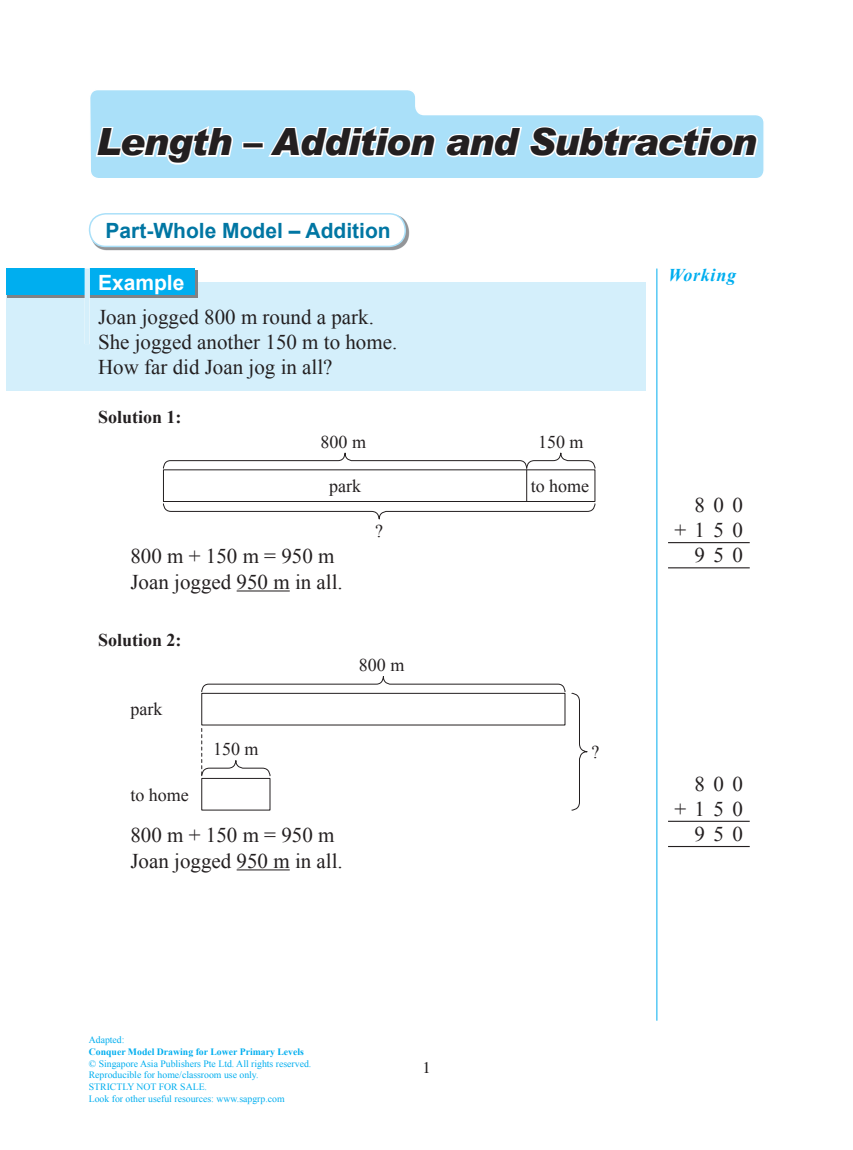
<style>
.page{position:relative;width:853px;height:1150px;background:#fff}
.page>*{position:absolute;margin:0;border:0;box-sizing:border-box;transform-origin:0 0}
.t1{font:italic 900 37.5px "Arial";letter-spacing:-.03em;color:#231f20}
.Sol_text{font:21px/34.2px "Times New Roman";color:#231f20}
.text{font:700 21px "Arial";color:#0076a3}
.text-2{font:21px "Times New Roman";letter-spacing:.4em;color:#231f20}
.t2{font:18px "Times New Roman";color:#231f20}
.Solution{font:700 18px "Times New Roman";color:#231f20}
.text-3{font:italic 700 18px "Times New Roman";letter-spacing:.04em;color:#00aeef}
.t3{font:9.75px "Times New Roman";color:#00aeef}
.t4{font:700 9.75px "Times New Roman";color:#00aeef}
.s1{font-family:"Arial";font-weight:700;color:#fff}
</style>
<div class="page">
<svg style="left:88px;top:90px;width:676px;height:446px"></svg>
<svg style="left:94px;top:123px;width:141px;height:44px"></svg>
<div style="left:242px;top:142px;width:22px;height:7px;border:3px solid #fff"></div>
<svg style="left:266px;top:90px;width:171px;height:69px"></svg>
<svg style="left:443px;top:123px;width:316px;height:36px"></svg>
<hr style="left:237px;top:590px;width:53px;height:1px;background:#231f20">
<hr style="left:237px;top:869px;width:53px;height:1px;background:#231f20">
<div style="left:7px;top:282px;width:639px;height:108px;background:#d4effb"></div>
<div style="left:7px;top:271px;width:190px;height:27px;background:#808285"></div>
<div style="left:7px;top:268px;width:188px;height:27px;background:#00aeef"></div>
<svg style="left:84px;top:266px;width:7px;height:78px"></svg>
<hr style="left:85px;top:268px;width:4px;height:76px;background:#d4effb">
<svg style="left:163px;top:453px;width:432px;height:16px"></svg>
<svg style="left:163px;top:503px;width:432px;height:17px"></svg>
<div style="left:163px;top:469px;width:432px;height:33px;border:1px solid #231f20"></div>
<hr style="left:526px;top:470px;width:1px;height:31px;background:#231f20">
<svg style="left:201px;top:676px;width:364px;height:16px"></svg>
<svg style="left:201px;top:728px;width:70px;height:48px"></svg>
<div style="left:201px;top:693px;width:364px;height:32px;border:1px solid #231f20"></div>
<div style="left:201px;top:778px;width:69px;height:32px;border:1px solid #231f20"></div>
<svg style="left:571px;top:692px;width:17px;height:119px"></svg>
<hr style="left:656px;top:268px;width:1px;height:752px;background:#00aeef">
<hr style="left:668px;top:542px;width:81px;height:1px;background:#231f20">
<hr style="left:668px;top:567px;width:81px;height:1px;background:#231f20">
<svg style="left:89px;top:214px;width:321px;height:37px"></svg>
<div style="left:90px;top:214px;width:315px;height:32px;background:#fff;border-radius:16px"></div>
<div style="left:89px;top:213px;width:317px;height:34px;border:2px solid #aae0f9;border-radius:16px"></div>
<hr style="left:668px;top:820px;width:81px;height:2px;background:#231f20">
<hr style="left:668px;top:846px;width:81px;height:1px;background:#231f20">
<p class="t1" style="left:96px;top:119px;width:662px">Length – Addition and Subtraction</p>
<p class="text" style="left:105px;top:217px;width:287px">Part-Whole Model – Addition</p>
<p class="Sol_text" style="left:98px;top:265px;width:277px"><span class="s1">Example<br></span>Joan jogged 800 m round a park.</p>
<p class="Sol_text" style="left:98px;top:329px;width:301px;line-height:25.2px">She jogged another 150 m to home.<br>How far did Joan jog in all?</p>
<p class="Solution" style="left:98px;top:404px;width:85px">Solution 1:</p>
<p class="t2" style="left:320px;top:429px;width:47px">800 m</p>
<p class="t2" style="left:538px;top:429px;width:47px">150 m</p>
<p class="t2" style="left:329px;top:474px;width:33px">park</p>
<p class="t2" style="left:530px;top:474px;width:60px">to home</p>
<p class="Sol_text" style="left:130px;top:539px;width:205px">800 m + 150 m = 950 m</p>
<p class="Sol_text" style="left:130px;top:564px;width:214px">Joan jogged 950 m in all.</p>
<p class="Solution" style="left:98px;top:628px;width:85px">Solution 2:</p>
<p class="t2" style="left:130px;top:697px;width:33px">park</p>
<p class="t2" style="left:375px;top:519px;width:9px">?</p>
<p class="t2" style="left:359px;top:653px;width:47px">800 m</p>
<p class="t2" style="left:213px;top:737px;width:47px">150 m</p>
<p class="t2" style="left:591px;top:740px;width:9px">?</p>
<p class="t2" style="left:130px;top:782px;width:60px">to home</p>
<p class="Sol_text" style="left:130px;top:818px;width:205px">800 m + 150 m = 950 m</p>
<p class="Sol_text" style="left:130px;top:843px;width:214px">Joan jogged 950 m in all.</p>
<p class="t3" style="left:89px;top:1033px;width:37px">Adapted:</p>
<p class="t4" style="left:89px;top:1044px;width:217px">Conquer Model Drawing for Lower Primary Levels</p>
<p class="t3" style="left:89px;top:1056px;width:224px">© Singapore Asia Publishers Pte Ltd. All rights reserved.</p>
<p class="t3" style="left:89px;top:1068px;width:171px">Reproducible for home/classroom use only.</p>
<p class="t3" style="left:89px;top:1080px;width:120px">STRICTLY NOT FOR SALE.</p>
<p class="t3" style="left:89px;top:1091px;width:197px">Look for other useful resources: www.sapgrp.com</p>
<p class="text-3" style="left:668px;top:262px;width:70px">Working</p>
<p class="text-2" style="left:694px;top:491px;width:50px">800</p>
<p class="text-2" style="left:674px;top:516px;width:70px">+150</p>
<p class="text-2" style="left:694px;top:541px;width:50px">950</p>
<p class="text-2" style="left:694px;top:769px;width:50px">800</p>
<p class="text-2" style="left:674px;top:794px;width:70px">+150</p>
<p class="text-2" style="left:694px;top:820px;width:50px">950</p>
</div>
